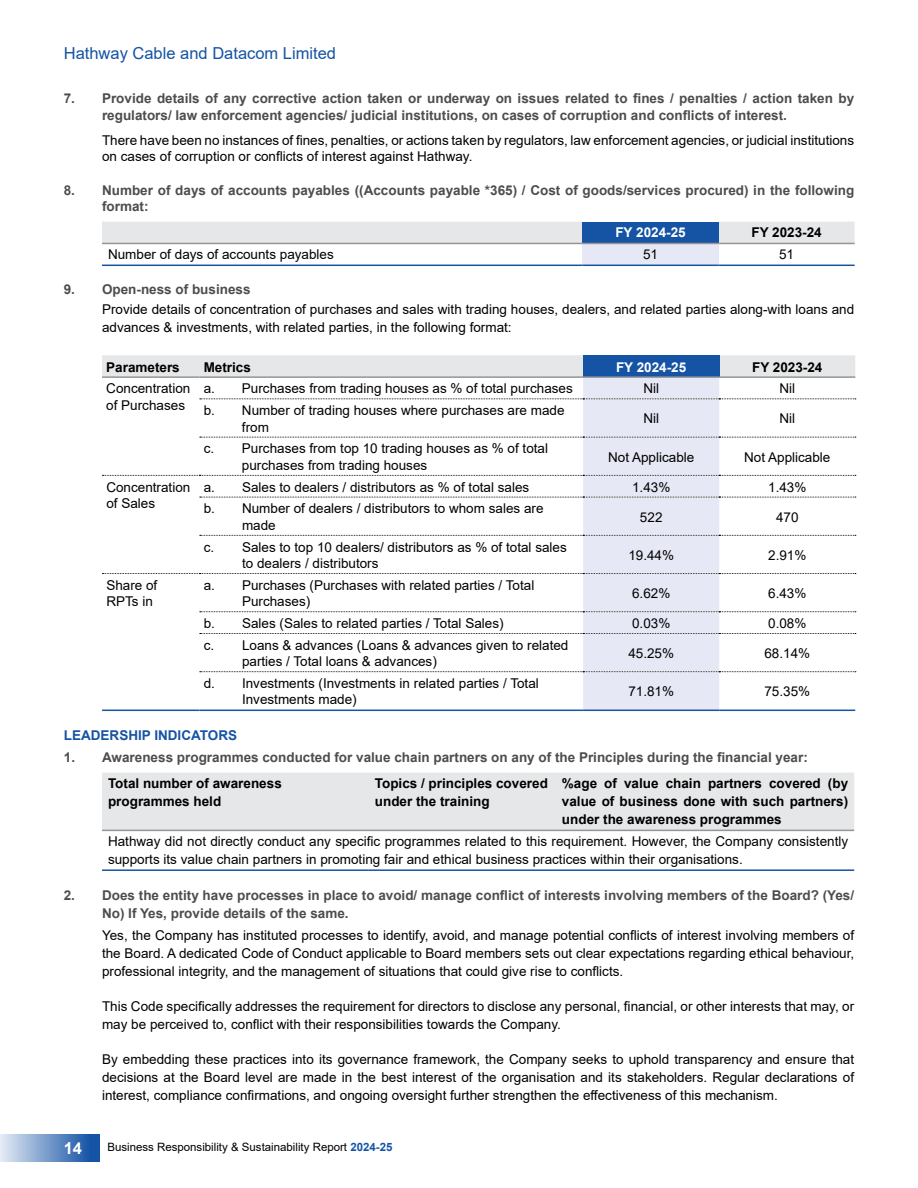
<style>
.page{position:relative;width:918px;height:1188px;background:#fff}
.page>*{position:absolute;margin:0;border:0;box-sizing:border-box;transform-origin:0 0}
.t1{font:16.5px "Arial";color:#1553a5}
.t2{font:700 16.5px "Arial";color:#fff}
.t3{font:13.5px/16.5px "Arial";color:#000}
.t4{font:700 13.5px/16.5px "Arial";color:#4d4d4f}
.t5{font:700 13.5px/18px "Arial";color:#000}
.t6{font:700 13.5px "Arial";color:#1553a5}
.t7{font:700 13.5px "Arial";color:#fff}
.t8{font:11.55px "Arial";color:#000}
.s1{font-weight:700;color:#1553a5}
</style>
<div class="page">
<div style="left:0;top:1135px;width:100px;height:27px;background:linear-gradient(to right,#e3eaf4,#06489f)"></div>
<div style="left:102px;top:222px;width:753px;height:21px;background:#e6e7e8"></div>
<div style="left:583px;top:222px;width:136px;height:21px;background:#1553a5"></div>
<div style="left:583px;top:243px;width:136px;height:22px;background:#e7e8f5"></div>
<hr style="left:102px;top:243px;width:481px;height:1px;background:#939598">
<hr style="left:583px;top:243px;width:136px;height:1px;background:#939598">
<hr style="left:719px;top:243px;width:136px;height:1px;background:#939598">
<hr style="left:102px;top:265px;width:481px;height:1px;background:#1553a5">
<hr style="left:583px;top:265px;width:136px;height:1px;background:#1553a5">
<hr style="left:719px;top:265px;width:136px;height:1px;background:#1553a5">
<div style="left:102px;top:355px;width:753px;height:21px;background:#e6e7e8"></div>
<div style="left:583px;top:355px;width:136px;height:22px;background:#1553a5"></div>
<div style="left:583px;top:378px;width:136px;height:332px;background:#e7e8f5"></div>
<hr style="left:102px;top:376px;width:97px;height:2px;background:#939598">
<hr style="left:199px;top:376px;width:384px;height:2px;background:#939598">
<hr style="left:583px;top:376px;width:136px;height:2px;background:#939598">
<hr style="left:719px;top:376px;width:136px;height:2px;background:#939598">
<svg style="left:200px;top:398px;width:656px;height:1px"></svg>
<svg style="left:200px;top:497px;width:656px;height:1px"></svg>
<svg style="left:200px;top:437px;width:656px;height:1px"></svg>
<svg style="left:200px;top:535px;width:656px;height:1px"></svg>
<svg style="left:102px;top:475px;width:754px;height:1px"></svg>
<svg style="left:102px;top:573px;width:754px;height:1px"></svg>
<svg style="left:200px;top:611px;width:656px;height:1px"></svg>
<svg style="left:200px;top:633px;width:656px;height:1px"></svg>
<svg style="left:200px;top:671px;width:656px;height:1px"></svg>
<hr style="left:102px;top:710px;width:97px;height:1px;background:#1553a5">
<hr style="left:199px;top:710px;width:384px;height:1px;background:#1553a5">
<hr style="left:583px;top:710px;width:136px;height:1px;background:#1553a5">
<hr style="left:719px;top:710px;width:136px;height:1px;background:#1553a5">
<div style="left:102px;top:773px;width:752px;height:57px;background:#e6e7e8"></div>
<hr style="left:102px;top:830px;width:267px;height:1px;background:#939598">
<hr style="left:369px;top:830px;width:187px;height:1px;background:#939598">
<hr style="left:556px;top:830px;width:298px;height:1px;background:#939598">
<hr style="left:102px;top:869px;width:267px;height:2px;background:#1553a5">
<hr style="left:369px;top:869px;width:187px;height:2px;background:#1553a5">
<hr style="left:556px;top:869px;width:298px;height:2px;background:#1553a5">
<p class="t1" style="left:64px;top:42px;width:274px">Hathway Cable and Datacom Limited</p>
<p class="t4" style="left:102px;top:91px;width:754px;text-indent:-38px">7. Provide details of any corrective action taken or underway on issues related to fines / penalties / action taken by regulators/ law enforcement agencies/ judicial institutions, on cases of corruption and conflicts of interest.</p>
<p class="t3" style="left:102px;top:132px;width:754px">There have been no instances of fines, penalties, or actions taken by regulators, law enforcement agencies, or judicial institutions on cases of corruption or conflicts of interest against Hathway.</p>
<p class="t4" style="left:102px;top:182px;width:754px;text-indent:-38px">8. Number of days of accounts payables ((Accounts payable *365) / Cost of goods/services procured) in the following format:</p>
<p class="t7" style="left:615px;top:223px;width:72px">FY 2024-25</p>
<p class="t5" style="left:751px;top:224px;width:72px">FY 2023-24</p>
<p class="t3" style="left:108px;top:246px;width:227px">Number of days of accounts payables</p>
<p class="t3" style="left:643px;top:246px;width:17px">51</p>
<p class="t3" style="left:779px;top:246px;width:17px">51</p>
<p class="t4" style="left:64px;top:281px;width:188px">9. Open-ness of business</p>
<p class="t3" style="left:102px;top:300px;width:754px;line-height:18px">Provide details of concentration of purchases and sales with trading houses, dealers, and related parties along-with loans and advances &amp; investments, with related parties, in the following format:</p>
<p class="t5" style="left:106px;top:358px;width:75px">Parameters</p>
<p class="t5" style="left:204px;top:358px;width:49px">Metrics</p>
<p class="t7" style="left:616px;top:357px;width:72px">FY 2024-25</p>
<p class="t5" style="left:752px;top:358px;width:72px">FY 2023-24</p>
<p class="t3" style="left:106px;top:380px;width:86px">Concentration of Purchases</p>
<p class="t3" style="left:204px;top:380px;width:371px">a. Purchases from trading houses as % of total purchases</p>
<p class="t3" style="left:643px;top:380px;width:17px">Nil</p>
<p class="t3" style="left:779px;top:380px;width:17px">Nil</p>
<p class="t3" style="left:242px;top:402px;width:324px;text-indent:-38px">b. Number of trading houses where purchases are made from</p>
<p class="t3" style="left:643px;top:410px;width:17px">Nil</p>
<p class="t3" style="left:779px;top:410px;width:17px">Nil</p>
<p class="t3" style="left:242px;top:440px;width:308px;text-indent:-38px">c. Purchases from top 10 trading houses as % of total purchases from trading houses</p>
<p class="t3" style="left:608px;top:448px;width:88px">Not Applicable</p>
<p class="t3" style="left:744px;top:448px;width:88px">Not Applicable</p>
<p class="t3" style="left:106px;top:478px;width:86px">Concentration of Sales</p>
<p class="t3" style="left:204px;top:478px;width:327px">a. Sales to dealers / distributors as % of total sales</p>
<p class="t3" style="left:632px;top:478px;width:40px">1.43%</p>
<p class="t3" style="left:768px;top:478px;width:40px">1.43%</p>
<p class="t3" style="left:242px;top:500px;width:303px;text-indent:-38px">b. Number of dealers / distributors to whom sales are made</p>
<p class="t3" style="left:640px;top:508px;width:24px">522</p>
<p class="t3" style="left:776px;top:508px;width:24px">470</p>
<p class="t3" style="left:242px;top:538px;width:326px;text-indent:-38px">c. Sales to top 10 dealers/ distributors as % of total sales to dealers / distributors</p>
<p class="t3" style="left:628px;top:547px;width:47px">19.44%</p>
<p class="t3" style="left:768px;top:547px;width:40px">2.91%</p>
<p class="t3" style="left:106px;top:577px;width:53px">Share of<br>RPTs in</p>
<p class="t3" style="left:242px;top:577px;width:294px;text-indent:-38px">a. Purchases (Purchases with related parties / Total<br>Purchases)</p>
<p class="t3" style="left:632px;top:585px;width:40px">6.62%</p>
<p class="t3" style="left:768px;top:585px;width:40px">6.43%</p>
<p class="t3" style="left:204px;top:615px;width:301px">b. Sales (Sales to related parties / Total Sales)</p>
<p class="t3" style="left:632px;top:615px;width:40px">0.03%</p>
<p class="t3" style="left:768px;top:615px;width:40px">0.08%</p>
<p class="t3" style="left:242px;top:637px;width:328px;text-indent:-38px">c. Loans &amp; advances (Loans &amp; advances given to related parties / Total loans &amp; advances)</p>
<p class="t3" style="left:628px;top:645px;width:47px">45.25%</p>
<p class="t3" style="left:764px;top:645px;width:47px">68.14%</p>
<p class="t3" style="left:242px;top:675px;width:298px;text-indent:-38px">d. Investments (Investments in related parties / Total<br>Investments made)</p>
<p class="t3" style="left:628px;top:683px;width:47px">71.81%</p>
<p class="t3" style="left:764px;top:683px;width:47px">75.35%</p>
<p class="t6" style="left:64px;top:726px;width:175px">LEADERSHIP INDICATORS</p>
<p class="t4" style="left:64px;top:749px;width:745px">1. Awareness programmes conducted for value chain partners on any of the Principles during the financial year:</p>
<p class="t5" style="left:108px;top:775px;width:175px">Total number of awareness programmes held</p>
<p class="t5" style="left:375px;top:775px;width:175px">Topics / principles covered under the training</p>
<p class="t5" style="left:562px;top:775px;width:288px;text-align:justify">%age of value chain partners covered (by value of business done with such partners) under the awareness programmes</p>
<p class="t3" style="left:108px;top:832px;width:742px;line-height:18px">Hathway did not directly conduct any specific programmes related to this requirement. However, the Company consistently supports its value chain partners in promoting fair and ethical business practices within their organisations.</p>
<p class="t4" style="left:102px;top:886px;width:754px;line-height:18px;text-indent:-38px">2. Does the entity have processes in place to avoid/ manage conflict of interests involving members of the Board? (Yes/<br>No) If Yes, provide details of the same.</p>
<p class="t3" style="left:102px;top:926px;width:754px;line-height:18px;text-align:justify">Yes, the Company has instituted processes to identify, avoid, and manage potential conflicts of interest involving members of the Board. A dedicated Code of Conduct applicable to Board members sets out clear expectations regarding ethical behaviour, professional integrity, and the management of situations that could give rise to conflicts.</p>
<p class="t3" style="left:102px;top:997px;width:754px;line-height:18px">This Code specifically addresses the requirement for directors to disclose any personal, financial, or other interests that may, or may be perceived to, conflict with their responsibilities towards the Company.</p>
<p class="t3" style="left:102px;top:1050px;width:754px;line-height:18px;text-align:justify">By embedding these practices into its governance framework, the Company seeks to uphold transparency and ensure that decisions at the Board level are made in the best interest of the organisation and its stakeholders. Regular declarations of interest, compliance confirmations, and ongoing oversight further strengthen the effectiveness of this mechanism.</p>
<p class="t2" style="left:64px;top:1137px;width:20px">14</p>
<p class="t8" style="left:107px;top:1139px;width:287px">Business Responsibility &amp; Sustainability Report <span class="s1">2024-25</span></p>
</div>
